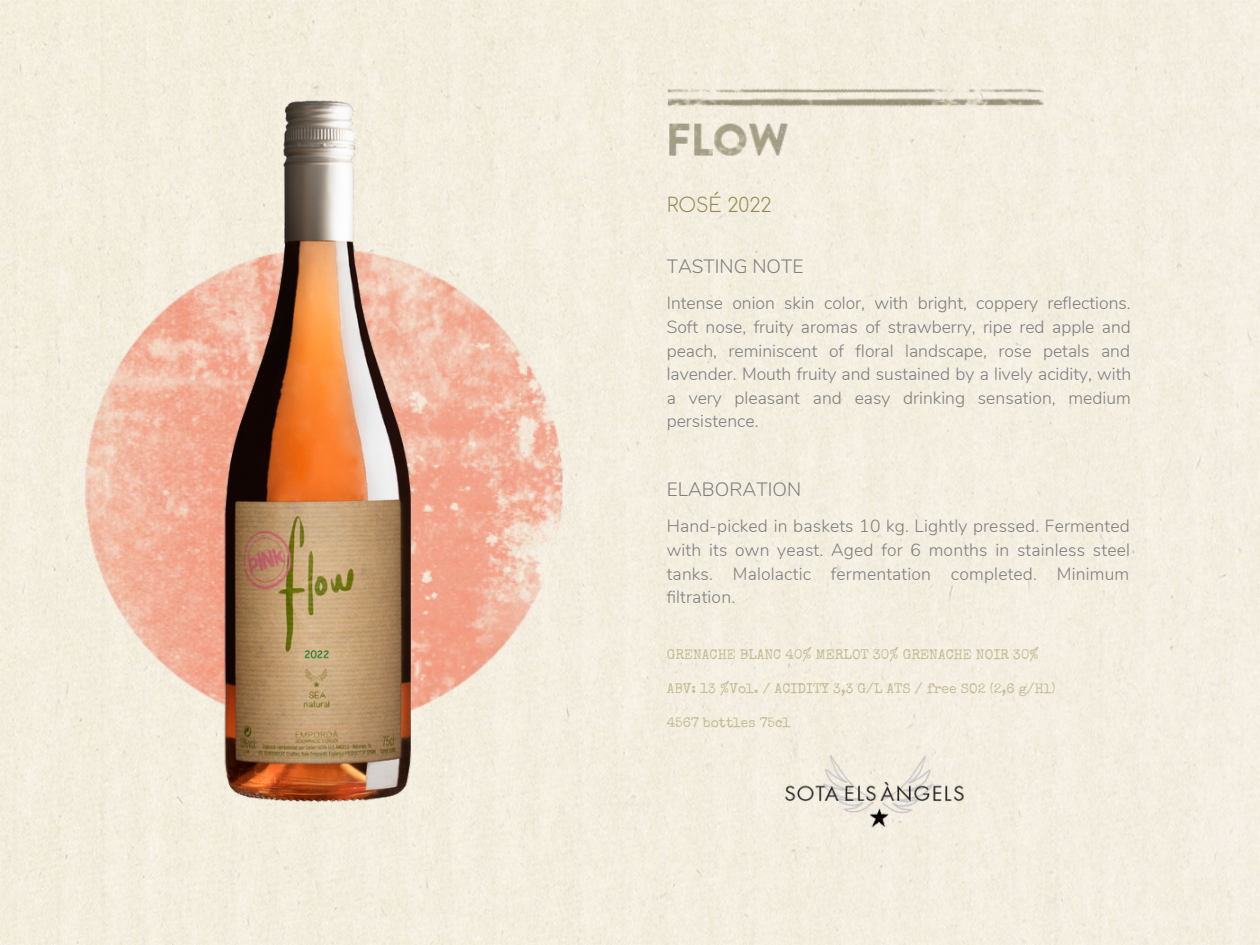
<style>
.page{position:relative;width:1260px;height:945px;background:#fff}
.page>*{position:absolute;margin:0;border:0;box-sizing:border-box;transform-origin:0 0}
.t1{font:300 19.25px "Nunito";color:#7f7f7f}
.t2{font:300 19.25px "Comfortaa";color:#938953}
.t3{font:300 17.5px/23.6px "Nunito";letter-spacing:.005em;color:#7f7f7f;text-align:justify}
.t4{font:14px "Special Elite";color:#c4bd97}
</style>
<div class="page">
<div style="left:0;top:31px;width:1260px;height:883px;background:#f4eee0"></div>
<img style="left:665px;top:85px;width:380px;height:75px">
<img style="left:780px;top:752px;width:189px;height:80px">
<img style="left:39px;top:94px;width:509px;height:720px">
<p class="t2" style="left:667px;top:195px;width:106px">ROSÉ 2022</p>
<p class="t1" style="left:667px;top:254px;width:138px">TASTING NOTE</p>
<p class="t3" style="left:667px;top:292px;width:466px">Intense onion skin color, with bright, coppery reflections.<br>Soft nose, fruity aromas of strawberry, ripe red apple and peach, reminiscent of floral landscape, rose petals and lavender. Mouth fruity and sustained by a lively acidity, with a very pleasant and easy drinking sensation, medium persistence.</p>
<p class="t1" style="left:667px;top:477px;width:136px">ELABORATION</p>
<p class="t3" style="left:667px;top:515px;width:465px">Hand-picked in baskets 10 kg. Lightly pressed. Fermented with its own yeast. Aged for 6 months in stainless steel tanks. Malolactic fermentation completed. Minimum filtration.</p>
<p class="t4" style="left:667px;top:649px;width:374px">GRENACHE BLANC 40% MERLOT 30% GRENACHE NOIR 30%</p>
<p class="t4" style="left:667px;top:683px;width:390px">ABV: 13 %Vol. / ACIDITY 3,3 G/L ATS / free SO2 (2,6 g/Hl)</p>
<p class="t4" style="left:667px;top:717px;width:125px">4567 bottles 75cl</p>
</div>
